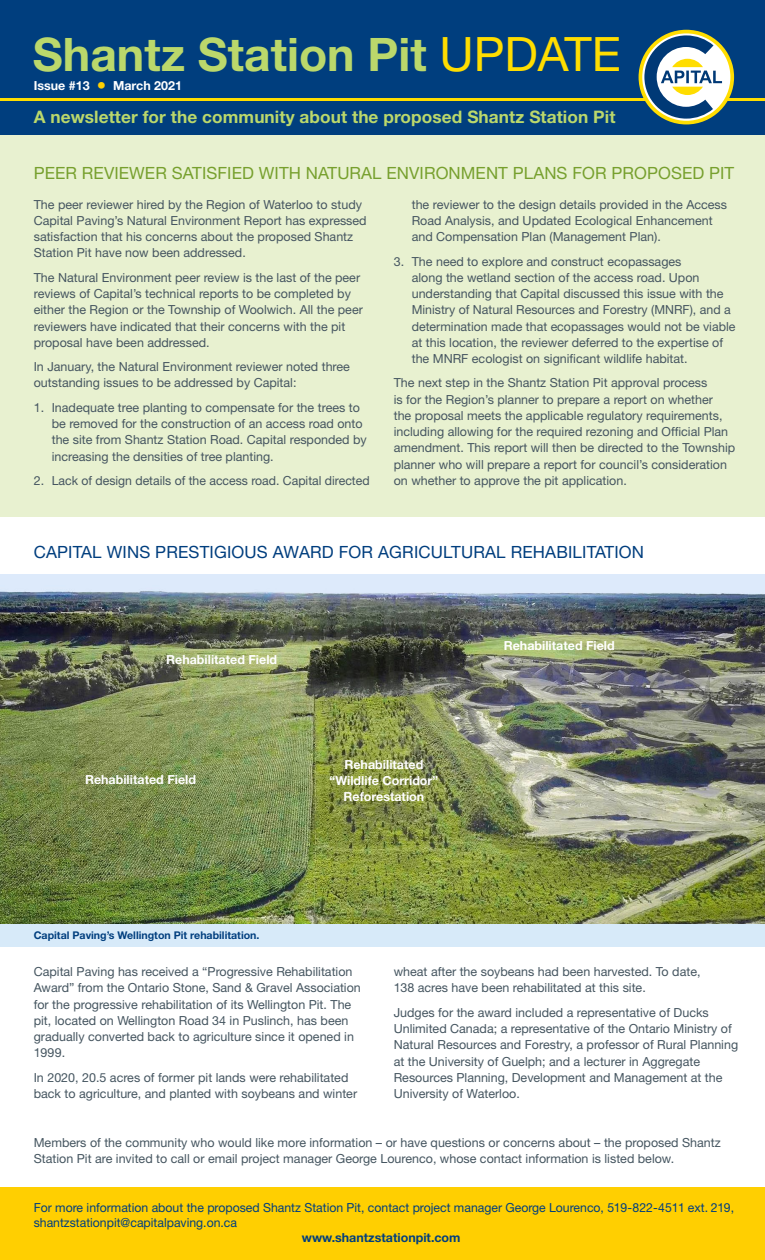
<style>
.page{position:relative;width:765px;height:1260px;background:#fff}
.page>*{position:absolute;margin:0;border:0;box-sizing:border-box;transform-origin:0 0}
.t1{font:700 46.25px "Helvetica Neue";color:#bbd86b}
.t2{font:700 17.25px "Helvetica Neue";letter-spacing:.005em;color:#bbd86b}
.t3{font:16.88px "Helvetica Neue";letter-spacing:.005em;color:#77a02e}
.t4{font:16.88px "Helvetica Neue";letter-spacing:.01em;color:#003e7e}
.t5{font:12.5px/16.2px "Helvetica Neue";color:#455560}
.t6{font:12.5px/15px "Helvetica Neue";color:#003e7e}
.t7{font:700 12.5px/15.6px "Helvetica Neue";color:#fff;text-align:center}
.t8{font:700 12.5px "Helvetica Neue";color:#003e7e}
.t9{font:700 10.62px "Helvetica Neue";color:#003e7e}
.s1{font-weight:400;font-size:47.5px;color:#fd0}
.s2{font-weight:400;font-size:18.75px;color:#ffcf01}
</style>
<div class="page">
<div style="left:0;top:924px;width:765px;height:22px;background:#d7eaf9"></div>
<img style="left:0;top:574px;width:765px;height:350px">
<div style="left:0;top:132px;width:765px;height:385px;background:#e8f1d0"></div>
<div style="left:0;top:1188px;width:765px;height:72px;background:#ffcf01"></div>
<div style="left:0;top:0;width:765px;height:135px;background:#003e7e"></div>
<hr style="left:0;top:98px;width:765px;height:3px;background:#fd0">
<svg style="left:639px;top:30px;width:95px;height:94px"></svg>
<h1 class="t1" style="left:33px;top:26px;width:589px">Shantz Station Pit <span class="s1">UPDATE</span></h1>
<h2 class="t2" style="left:34px;top:106px;width:583px">A newsletter for the community about the proposed Shantz Station Pit</h2>
<p class="t7" style="left:34px;top:77px;width:150px">Issue #13 <span class="s2">•</span> March 2021</p>
<h3 class="t3" style="left:34px;top:163px;width:296px">Peer Reviewer Satisfied with Natu</h3>
<h3 class="t3" style="left:350px;top:163px;width:138px">ral Environ ment</h3>
<h3 class="t3" style="left:513px;top:163px;width:23px">Plans</h3>
<h3 class="t3" style="left:572px;top:163px;width:111px">for Proposed</h3>
<h3 class="t3" style="left:709px;top:163px;width:22px">Pit</h3>
<p class="t5" style="left:34px;top:196px;width:334px">The peer reviewer hired by the Region of Waterloo to study Capital Paving’s Natural Environment Report has expressed satisfaction that his concerns about the proposed Shantz Station Pit have now been addressed.</p>
<p class="t5" style="left:34px;top:269px;width:331px">The Natural Environment peer review is the last of the peer reviews of Capital’s technical reports to be completed by either the Region or the Township of Woolwich. All the peer reviewers have indicated that their concerns with the pit proposal have been addressed.</p>
<p class="t5" style="left:34px;top:358px;width:318px">I n January, the Natural Environment reviewer noted three outstanding issues to be addressed by Capital:</p>
<p class="t5" style="left:52px;top:399px;width:317px;text-indent:-18px">1. I nadequate tree planting to compensate for the trees to be removed for the construction of an access road onto the site from Shantz Station Road. Capital responded by increasing the densities of tree planting.</p>
<p class="t5" style="left:34px;top:472px;width:337px">2. Lack of design details of the access road. Capital directed</p>
<p class="t5" style="left:412px;top:196px;width:317px">the reviewer to the design details provided in the Access<br>Road Analysis, and Updated Ecological Enhancement and Compensation Plan (Management Plan).</p>
<p class="t5" style="left:412px;top:253px;width:325px;text-indent:-18px">3. The need to explore and construct ecopassages<br>along the wetland section of the access road. Upon understanding that Capital discussed this issue with the M inistry of Natural Resources and Forestry (M NRF), and a determination made that ecopassages would not be viable at this location, the reviewer deferred to the expertise of the M NRF ecologist on significant wildlife habitat.</p>
<p class="t5" style="left:394px;top:375px;width:343px">The next step in the Shantz Station Pit approval process<br>is for the Region’s planner to prepare a report on whether<br>the proposal meets the applicable regulatory requirements, including allowing for the required rezoning and Official Plan amendment. This report will then be directed to the Township planner who will prepare a report for council’s consideration on whether to approve the pit application.</p>
<h3 class="t4" style="left:34px;top:542px;width:50px">Cap ital</h3>
<h3 class="t4" style="left:107px;top:542px;width:83px">Wins Prest</h3>
<h3 class="t4" style="left:210px;top:542px;width:221px">ig ious Award for Agricultu</h3>
<h3 class="t4" style="left:473px;top:542px;width:169px">ral Rehabilitation</h3>
<p class="t7" style="left:166px;top:651px;width:113px">Rehabilitated Field</p>
<p class="t7" style="left:85px;top:771px;width:113px">Rehabilitated Field</p>
<p class="t9" style="left:34px;top:929px;width:227px">Capital Paving’s Wellington Pit rehabilitation.</p>
<p class="t7" style="left:330px;top:757px;width:110px">Rehabilitated “Wildlife Corridor”<br>Reforestation</p>
<p class="t7" style="left:504px;top:638px;width:113px">Rehabilitated Field</p>
<p class="t5" style="left:34px;top:963px;width:329px">Capital Paving has received a “Progressive Rehabilitation Award” from the Ontario Stone, Sand &amp; Gravel Association for the progressive rehabilitation of its Wellington Pit. The pit, located on Wellington Road 34 in Puslinch, has been gradually converted back to agriculture since it opened in 1999.</p>
<p class="t5" style="left:34px;top:1069px;width:325px">I n 2020, 20.5 acres of former pit lands were rehabilitated back to agriculture, and planted with soybeans and winter</p>
<p class="t5" style="left:394px;top:963px;width:308px">wheat after the soybeans had been harvested. To date,<br>138 acres have been rehabilitated at this site.</p>
<p class="t5" style="left:394px;top:1004px;width:346px">Judges for the award included a representative of Ducks Unlimited Canada; a representative of the Ontario M inistry of Natural Resources and Forestry, a professor of Rural Planning at the University of Guelph; and a lecturer in Aggregate Resources Planning, Development and Management at the University of Waterloo.</p>
<p class="t5" style="left:34px;top:1134px;width:688px">Members of the community who would like more information – or have questions or concerns about – the proposed Shantz<br>Station Pit are invited to call or email project manager George Lourenco, whose contact information is listed below.</p>
<p class="t6" style="left:34px;top:1200px;width:702px">For more information about the proposed Shantz Station Pit, contact project manager George Lourenco, 519-822-4511 ext. 219, shantzstationpit@capitalpaving.on.ca</p>
<p class="t8" style="left:302px;top:1230px;width:160px">www.shantzstationpit.com</p>
</div>
